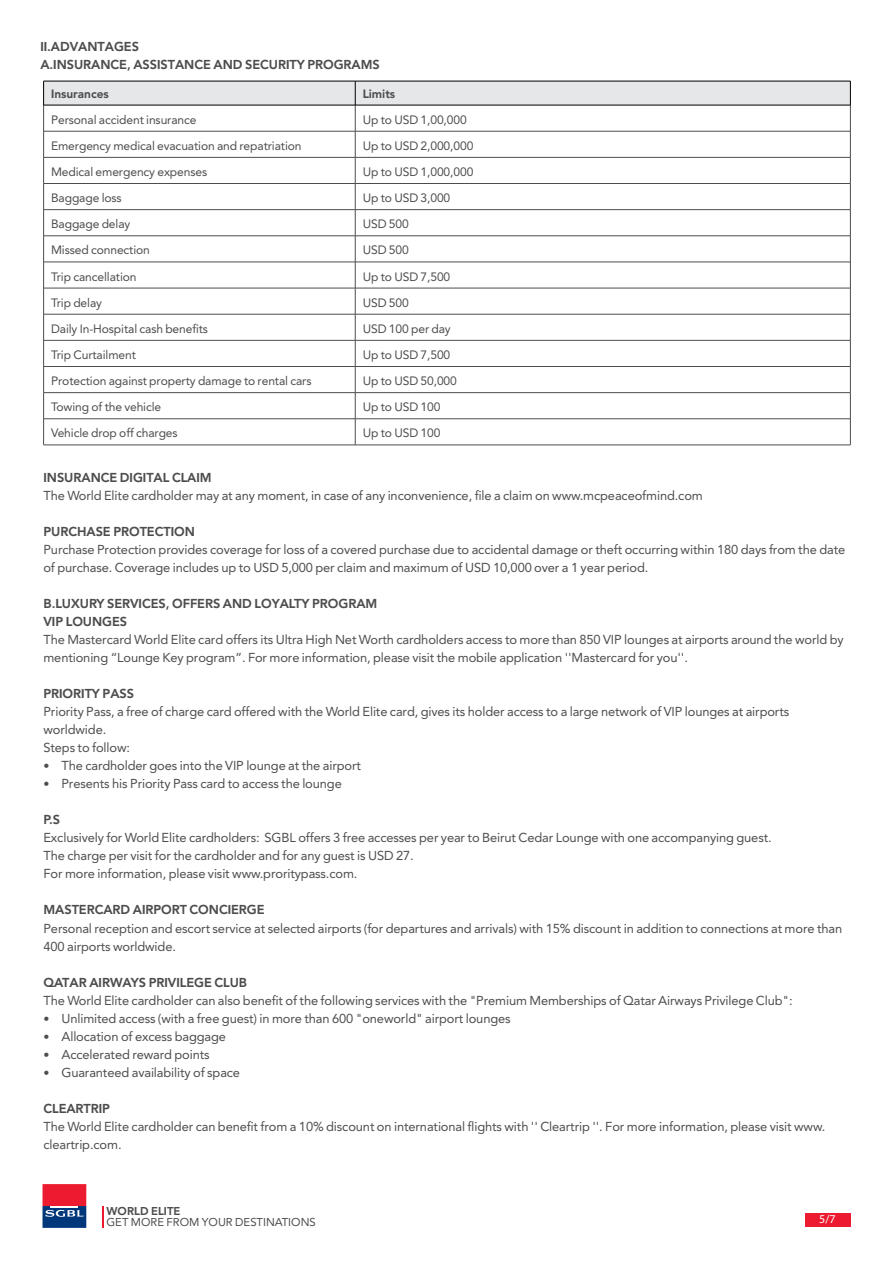
<style>
.page{position:relative;width:893px;height:1263px;background:#fff}
.page>*{position:absolute;margin:0;border:0;box-sizing:border-box;transform-origin:0 0}
.t1{font:12px/18px "SGBL";letter-spacing:-.01em;color:#4d4d4f}
.t2{font:700 12px/18px "SGBL";letter-spacing:-.01em;color:#4d4d4f}
.t3{font:12px "Myriad Pro";color:#fff}
.t4{font:11.25px "SGBL";letter-spacing:-.01em;color:#4d4d4f}
.t5{font:700 11.25px "SGBL";letter-spacing:-.01em;color:#4d4d4f}
.t6{font:10.5px "SGBL";color:#4d4d4f}
.t7{font:700 10.5px "SGBL";color:#4d4d4f}
</style>
<div class="page">
<div style="left:805px;top:1213px;width:45px;height:14px;background:#ed1b2f"></div>
<svg style="left:103px;top:1206px;width:1px;height:22px"></svg>
<svg style="left:43px;top:1184px;width:43px;height:44px;background:#8d3b61"></svg>
<hr style="left:44px;top:445px;width:311px;height:1px;background:#4d4d4f">
<hr style="left:355px;top:445px;width:495px;height:1px;background:#4d4d4f">
<svg style="left:43px;top:81px;width:808px;height:364px"></svg>
<hr style="left:355px;top:105px;width:495px;height:1px;background:#000">
<p class="t2" style="left:40px;top:38px;width:341px">.I I ADVANTAGES<br>A.INSURANCE, ASSISTANCE AND SECURITY PROGRAMS</p>
<p class="t5" style="left:51px;top:85px;width:59px">Insurances</p>
<p class="t5" style="left:363px;top:85px;width:34px">Limits</p>
<p class="t4" style="left:51px;top:111px;width:147px">Personal accident insurance</p>
<p class="t4" style="left:363px;top:111px;width:106px">Up to USD 1,00,000</p>
<p class="t4" style="left:51px;top:137px;width:252px">Emergency medical evacuation and repatriation</p>
<p class="t4" style="left:363px;top:137px;width:112px">Up to USD 2,000,000</p>
<p class="t4" style="left:51px;top:163px;width:158px">Medical emergency expenses</p>
<p class="t4" style="left:363px;top:163px;width:112px">Up to USD 1,000,000</p>
<p class="t4" style="left:51px;top:190px;width:72px">Baggage loss</p>
<p class="t4" style="left:363px;top:190px;width:89px">Up to USD 3,000</p>
<p class="t4" style="left:51px;top:216px;width:81px">Baggage delay</p>
<p class="t4" style="left:363px;top:216px;width:48px">USD 500</p>
<p class="t4" style="left:51px;top:242px;width:100px">Missed connection</p>
<p class="t4" style="left:363px;top:242px;width:48px">USD 500</p>
<p class="t4" style="left:51px;top:268px;width:87px">Trip cancellation</p>
<p class="t4" style="left:363px;top:268px;width:89px">Up to USD 7,500</p>
<p class="t4" style="left:51px;top:294px;width:52px">Trip delay</p>
<p class="t4" style="left:363px;top:294px;width:48px">USD 500</p>
<p class="t4" style="left:51px;top:320px;width:158px">Daily In-Hospital cash benefits</p>
<p class="t4" style="left:363px;top:320px;width:90px">USD 100 per day</p>
<p class="t4" style="left:51px;top:346px;width:86px">Trip Curtailment</p>
<p class="t4" style="left:363px;top:346px;width:89px">Up to USD 7,500</p>
<p class="t4" style="left:51px;top:373px;width:262px">Protection against property damage to rental cars</p>
<p class="t4" style="left:363px;top:373px;width:96px">Up to USD 50,000</p>
<p class="t4" style="left:51px;top:399px;width:112px">Towing of the vehicle</p>
<p class="t4" style="left:363px;top:399px;width:79px">Up to USD 100</p>
<p class="t4" style="left:51px;top:425px;width:128px">Vehicle drop off charges</p>
<p class="t2" style="left:43px;top:469px;width:170px">INSURANCE DIGITAL CLAIM</p>
<p class="t1" style="left:43px;top:487px;width:661px">The World Elite cardholder may at any moment in, case of any inconvenience, file a claim on www.mcpeaceofmind.com</p>
<p class="t2" style="left:43px;top:523px;width:153px">PURCHASE PROTECTION</p>
<p class="t1" style="left:43px;top:541px;width:803px">Purchase Protection provides coverage for loss of a covered purchase due to accidental damage or theft occurring within 180 days from the date of purchase. Coverage includes up to USD 5,000 per claim and maximum of USD 10,000 over 1a year period.</p>
<p class="t2" style="left:43px;top:595px;width:336px">B.LUXURY SERVICES, OFFERS AND LOYALTY PROGRAM<br>VIP LOUNGES</p>
<p class="t1" style="left:43px;top:631px;width:802px">The Mastercard World Elite card offers its Ultra High Net Worth cardholders access to more than 850 VIP lounges at airports around the world by mentioning “Lounge Key program .” For more information, please visit the mobile application ''Mastercard for you .''</p>
<p class="t2" style="left:43px;top:685px;width:92px">PRIORITY PASS</p>
<p class="t1" style="left:43px;top:703px;width:747px">Priority Pass a, free of charge card offered with the World Elite card, gives its holder access to a large network of VIP lounges at airports</p>
<p class="t1" style="left:43px;top:721px;width:64px">worldwide.</p>
<p class="t1" style="left:43px;top:739px;width:88px">Steps to follow:</p>
<p class="t1" style="left:61px;top:757px;width:301px">The cardholder goes into the VIP lounge at the airport</p>
<p class="t4" style="left:363px;top:425px;width:79px">Up to USD 100</p>
<p class="t1" style="left:43px;top:757px;width:7px">•</p>
<p class="t1" style="left:61px;top:775px;width:282px">Presents his Priority Pass card to access the lounge</p>
<p class="t1" style="left:43px;top:775px;width:7px">•</p>
<p class="t2" style="left:43px;top:811px;width:18px">S.P</p>
<p class="t1" style="left:43px;top:829px;width:730px">Exclusively for World Elite cardholders: SGBL offers 3 free accesses per year to Beirut Cedar Lounge with one accompanying guest.<br>The charge per visit for the cardholder and for any guest is USD 27.<br>For more information, please visit www.proritypass.com.</p>
<p class="t2" style="left:43px;top:901px;width:223px">MASTERCARD AIRPORT CONCIERGE</p>
<p class="t1" style="left:43px;top:919px;width:800px">Personal reception and escort service at selected airports (for departures and arrivals) with 15% discount in addition to connections at more than<br>400 airports worldwide.</p>
<p class="t2" style="left:43px;top:973px;width:205px">QATAR AIRWAYS PRIVILEGE CLUB</p>
<p class="t1" style="left:61px;top:991px;width:733px;text-indent:-18px">The World Elite cardholder can also benefit of the following services with the "Premium Memberships of Qatar Airways Privilege Club :"<br>Unlimited access (with a free guest) in more than 600 "oneworld" airport lounges</p>
<p class="t1" style="left:43px;top:1009px;width:7px">•</p>
<p class="t1" style="left:43px;top:1027px;width:7px">•</p>
<p class="t1" style="left:43px;top:1045px;width:7px">•</p>
<p class="t1" style="left:61px;top:1027px;width:166px">Allocation of excess baggage</p>
<p class="t1" style="left:61px;top:1045px;width:150px">Accelerated reward points</p>
<p class="t1" style="left:61px;top:1063px;width:180px">Guaranteed availability of space</p>
<p class="t1" style="left:43px;top:1063px;width:7px">•</p>
<p class="t2" style="left:43px;top:1099px;width:68px">CLEARTRIP</p>
<p class="t1" style="left:43px;top:1117px;width:783px">The World Elite cardholder can benefit from a 10% discount on international flights with '' Cleartrip ''. For more information, please visit www. cleartrip.com.</p>
<p class="t7" style="left:107px;top:1203px;width:75px">WORLD ELITE</p>
<p class="t6" style="left:107px;top:1214px;width:211px">GET MORE FROM YOUR DESTINATIONS</p>
<p class="t3" style="left:819px;top:1212px;width:18px">5/7</p>
</div>
